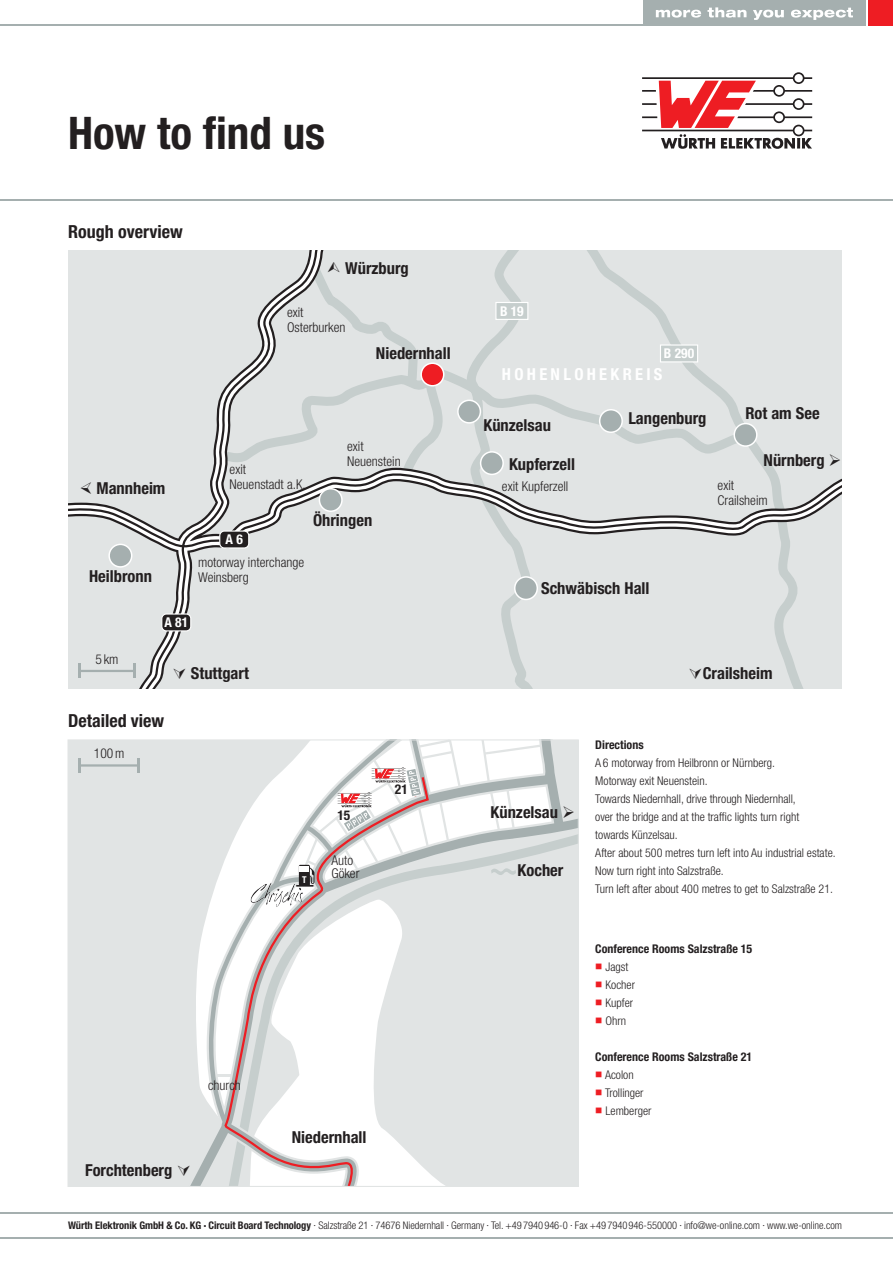
<style>
.page{position:relative;width:893px;height:1263px;background:#fff}
.page>*{position:absolute;margin:0;border:0;box-sizing:border-box;transform-origin:0 0}
.t1{font:700 condensed 45px "Helvetica Neue LT Pro";color:#231f20}
.t2{font:700 condensed 18px "Helvetica Neue LT Pro";color:#231f20}
.t3{font:700 condensed 16.5px "Helvetica Neue LT Pro";color:#231f20}
.t4{font:700 condensed 16.5px "Helvetica Neue LT Pro";letter-spacing:.2em;color:#fff}
.t5{font:300 condensed 13.5px/15px "Helvetica Neue LT Pro";color:#231f20}
.t6{font:700 condensed 13.5px "Helvetica Neue LT Pro";color:#fff}
.t7{font:700 condensed 13.5px "Helvetica Neue LT Pro";color:#231f20}
.t8{font:300 condensed 12px/18px "Helvetica Neue LT Pro";color:#231f20}
.t9{font:700 condensed 12px "Helvetica Neue LT Pro";color:#231f20}
.t10{font:300 condensed 10.5px "Helvetica Neue LT Pro";letter-spacing:-.005em;color:#231f20}
.t11{font:700 condensed 9.45px "Helvetica Neue LT Pro";color:#fff}
.s1{color:#ee1d23}
.s2{font-weight:700}
</style>
<div class="page">
<div style="left:69px;top:741px;width:115px;height:444px;background:#e1e4e4"></div>
<div style="left:184px;top:741px;width:393px;height:444px;background:#e1e4e4"></div>
<svg style="left:216px;top:775px;width:214px;height:410px"></svg>
<svg style="left:68px;top:251px;width:774px;height:438px;background:#dbdddd"></svg>
<div style="left:867px;top:0;width:26px;height:26px;background:#ee1d23"></div>
<div style="left:643px;top:0;width:222px;height:26px;background:#a5afaf"></div>
<svg style="left:656px;top:7px;width:197px;height:13px"></svg>
<hr style="left:0;top:24px;width:863px;height:2px;background:#a5afaf">
<svg style="left:642px;top:72px;width:170px;height:77px"></svg>
<hr style="left:0;top:1212px;width:893px;height:1px;background:#a5afaf">
<hr style="left:0;top:1237px;width:893px;height:1px;background:#a5afaf">
<hr style="left:0;top:200px;width:893px;height:1px;background:#a5afaf">
<div style="left:600px;top:410px;width:22px;height:22px;background:#a5afaf;border-radius:50%"></div>
<div style="left:599px;top:409px;width:24px;height:24px;border:2px solid #fff;border-radius:50%"></div>
<div style="left:421px;top:363px;width:23px;height:23px;background:#ee1d23;border-radius:50%"></div>
<div style="left:420px;top:362px;width:24px;height:24px;border:2px solid #fff;border-radius:50%"></div>
<div style="left:109px;top:544px;width:23px;height:23px;background:#a5afaf;border-radius:50%"></div>
<div style="left:108px;top:544px;width:24px;height:24px;border:2px solid #fff;border-radius:50%"></div>
<div style="left:319px;top:489px;width:23px;height:22px;background:#a5afaf;border-radius:50%"></div>
<div style="left:319px;top:488px;width:24px;height:24px;border:2px solid #fff;border-radius:50%"></div>
<div style="left:515px;top:577px;width:22px;height:22px;background:#a5afaf;border-radius:50%"></div>
<div style="left:514px;top:576px;width:24px;height:24px;border:2px solid #fff;border-radius:50%"></div>
<div style="left:734px;top:423px;width:23px;height:23px;background:#a5afaf;border-radius:50%"></div>
<div style="left:733px;top:423px;width:24px;height:24px;border:2px solid #fff;border-radius:50%"></div>
<div style="left:458px;top:400px;width:22px;height:23px;background:#a5afaf;border-radius:50%"></div>
<div style="left:457px;top:400px;width:24px;height:24px;border:2px solid #fff;border-radius:50%"></div>
<div style="left:481px;top:452px;width:22px;height:22px;background:#a5afaf;border-radius:50%"></div>
<div style="left:480px;top:451px;width:24px;height:24px;border:2px solid #fff;border-radius:50%"></div>
<div style="left:162px;top:614px;width:29px;height:17px;background:#231f20;border-radius:5px"></div>
<div style="left:161px;top:613px;width:30px;height:18px;border:1px solid #fff;border-radius:5px"></div>
<div style="left:220px;top:531px;width:29px;height:17px;background:#231f20;border-radius:5px"></div>
<div style="left:219px;top:530px;width:30px;height:18px;border:1px solid #fff;border-radius:5px"></div>
<div style="left:495px;top:302px;width:33px;height:18px;background:#c6cecd;border:1px solid #fff"></div>
<div style="left:660px;top:344px;width:38px;height:18px;background:#c6cecd;border:1px solid #fff"></div>
<hr style="left:80px;top:670px;width:54px;height:2px;background:#a5afaf">
<svg style="left:79px;top:664px;width:2px;height:14px"></svg>
<svg style="left:133px;top:664px;width:2px;height:14px"></svg>
<img style="left:245px;top:879px;width:65px;height:33px">
<hr style="left:80px;top:764px;width:58px;height:3px;background:#a5afaf">
<svg style="left:79px;top:758px;width:2px;height:15px"></svg>
<hr style="left:137px;top:758px;width:3px;height:15px;background:#a5afaf">
<svg style="left:287px;top:739px;width:273px;height:165px"></svg>
<svg style="left:174px;top:668px;width:12px;height:11px"></svg>
<svg style="left:328px;top:262px;width:12px;height:11px"></svg>
<svg style="left:81px;top:482px;width:10px;height:12px"></svg>
<svg style="left:689px;top:668px;width:12px;height:11px"></svg>
<svg style="left:178px;top:1165px;width:12px;height:11px"></svg>
<h1 class="t1" style="left:68px;top:106px;width:259px">How to find us</h1>
<h2 class="t2" style="left:68px;top:221px;width:116px">Rough overview</h2>
<h3 class="t3" style="left:345px;top:258px;width:65px">Würzburg</h3>
<p class="t5" style="left:287px;top:305px;width:60px">exit<br>Osterburken</p>
<h3 class="t3" style="left:376px;top:343px;width:76px">Niedernhall</h3>
<h3 class="t3" style="left:96px;top:478px;width:71px">Mannheim</h3>
<h3 class="t3" style="left:89px;top:566px;width:64px">Heilbronn</h3>
<p class="t5" style="left:230px;top:461px;width:78px">exit<br>Neuenstadt a.K.</p>
<p class="t6" style="left:226px;top:531px;width:19px">A 6</p>
<p class="t5" style="left:198px;top:554px;width:108px">motorway interchange<br>Weinsberg</p>
<p class="t5" style="left:347px;top:438px;width:55px">exit<br>Neuenstein</p>
<h3 class="t3" style="left:313px;top:510px;width:61px">Öhringen</h3>
<p class="t5" style="left:96px;top:651px;width:24px">5km</p>
<p class="t6" style="left:164px;top:614px;width:25px">A 81</p>
<h2 class="t2" style="left:68px;top:710px;width:98px">Detailed view</h2>
<p class="t5" style="left:94px;top:746px;width:32px">100m</p>
<h3 class="t3" style="left:191px;top:663px;width:60px">Stuttgart</h3>
<p class="t11" style="left:302px;top:873px;width:6px">T</p>
<p class="t7" style="left:338px;top:807px;width:14px">15</p>
<p class="t5" style="left:331px;top:853px;width:29px;line-height:13.5px">Auto<br>Göker</p>
<p class="t7" style="left:395px;top:781px;width:15px">21</p>
<h3 class="t3" style="left:85px;top:1160px;width:89px">Forchtenberg</h3>
<p class="t5" style="left:208px;top:1078px;width:34px">church</p>
<h3 class="t3" style="left:292px;top:1127px;width:76px">Niedernhall</h3>
<p class="t6" style="left:500px;top:303px;width:25px">B 19</p>
<p class="t6" style="left:664px;top:345px;width:32px">B 290</p>
<h3 class="t4" style="left:502px;top:365px;width:162px">HOHENLOHEKREIS</h3>
<h3 class="t3" style="left:483px;top:415px;width:69px">Künzelsau</h3>
<h3 class="t3" style="left:509px;top:454px;width:67px">Kupferzell</h3>
<h3 class="t3" style="left:628px;top:409px;width:80px">Langenburg</h3>
<h3 class="t3" style="left:745px;top:403px;width:76px">Rot am See</h3>
<h3 class="t3" style="left:764px;top:450px;width:80px">Nürnberg ➢</h3>
<p class="t5" style="left:502px;top:478px;width:68px">exit Kupferzell</p>
<p class="t5" style="left:718px;top:477px;width:52px">exit<br>Crailsheim</p>
<h3 class="t3" style="left:541px;top:578px;width:110px">Schwäbisch Hall</h3>
<h3 class="t3" style="left:703px;top:663px;width:71px">Crailsheim</h3>
<h3 class="t3" style="left:491px;top:803px;width:86px">Künzelsau ➢</h3>
<h3 class="t3" style="left:518px;top:860px;width:47px">Kocher</h3>
<p class="t9" style="left:595px;top:737px;width:50px">Directions</p>
<p class="t8" style="left:595px;top:753px;width:242px">A6 motorway from Heilbronn or Nürnberg.<br>Motorway exit Neuenstein.<br>Towards Niedernhall, drive through Niedernhall,<br>over the bridge and at the traffic lights turn right towards Künzelsau.<br>After about 500 metres turn left into Au industrial estate.<br>Now turn right into Salzstraße.<br>Turn left after about 400 metres to get to Salzstraße 21.</p>
<p class="t9" style="left:595px;top:941px;width:158px">Conference Rooms Salzstraße 15</p>
<p class="t8" style="left:595px;top:957px;width:35px"><span class="s1">■</span> Jagst</p>
<p class="t8" style="left:595px;top:975px;width:41px"><span class="s1">■</span> Kocher</p>
<p class="t8" style="left:595px;top:993px;width:39px"><span class="s1">■</span> Kupfer</p>
<p class="t8" style="left:595px;top:1011px;width:32px"><span class="s1">■</span> Ohrn</p>
<p class="t9" style="left:595px;top:1049px;width:158px">Conference Rooms Salzstraße 21</p>
<p class="t8" style="left:595px;top:1065px;width:40px"><span class="s1">■</span> Acolon</p>
<p class="t8" style="left:595px;top:1083px;width:50px"><span class="s1">■</span> Trollinger</p>
<p class="t8" style="left:595px;top:1101px;width:58px"><span class="s1">■</span> Lemberger</p>
<p class="t10" style="left:68px;top:1219px;width:775px"><span class="s2">Würth Elektronik GmbH &amp; Co. KG · Circuit Board Technology</span> · Salzstraße 21 · 74676 Niedernhall · Germany · Tel. +49 7940946-0 · Fax +497940946-550000 · info@we-online.com · www.we-online.com</p>
</div>
